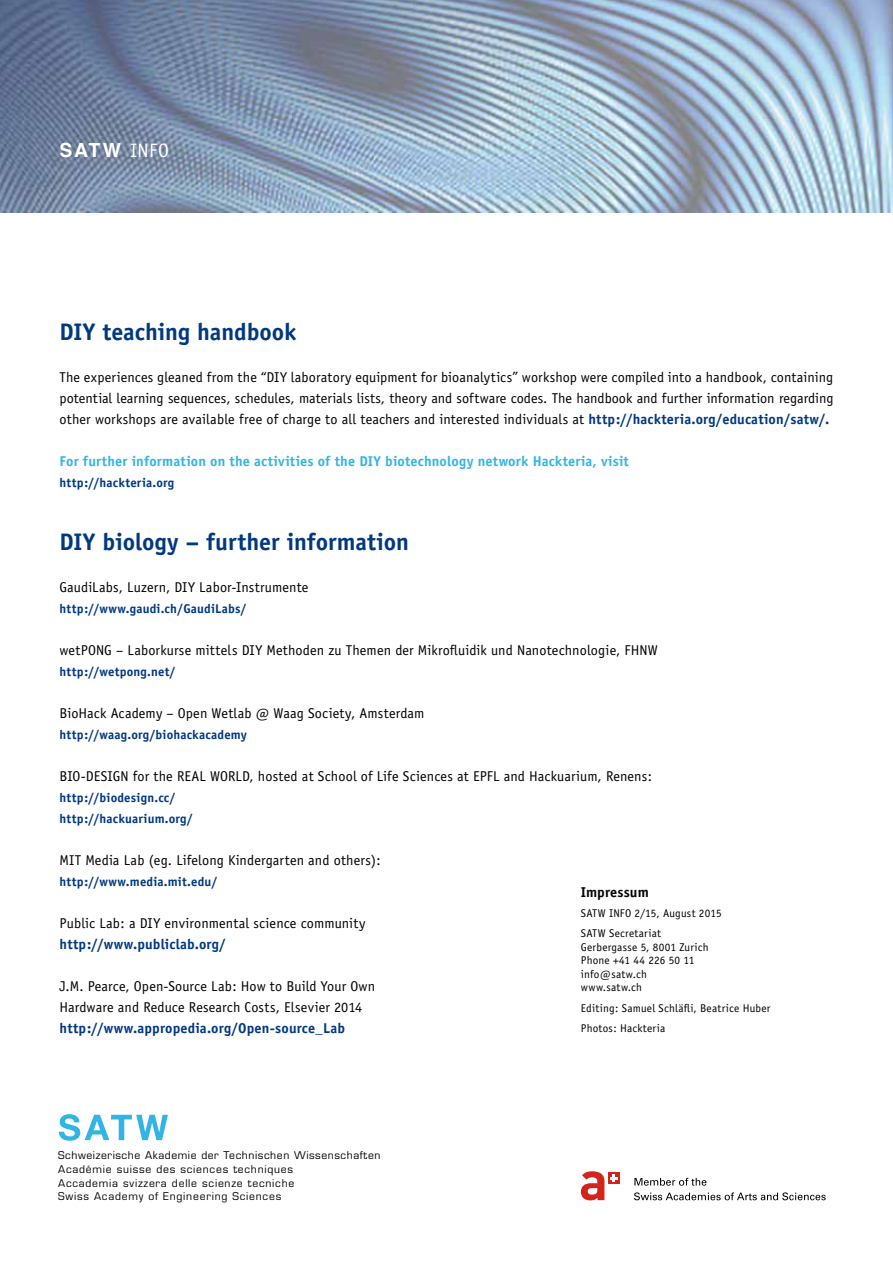
<style>
.page{position:relative;width:893px;height:1263px;background:#fff}
.page>*{position:absolute;margin:0;border:0;box-sizing:border-box;transform-origin:0 0}
.t1{font:700 24px "Officina Sans";letter-spacing:-.005em;color:#003882}
.t2{font:700 19.5px "Helvetica";color:#fff}
.t3{font:14.25px/21px "Officina Sans";letter-spacing:.01em;color:#000;text-align:justify}
.t4{font:700 14.25px "Officina Sans";letter-spacing:.01em;color:#32b5e4}
.t5{font:700 14.25px "Officina Sans";letter-spacing:.01em;color:#003882}
.t6{font:700 14.25px "Officina Sans";letter-spacing:.01em;color:#000}
.t7{font:700 12.75px/21px "Officina Sans";letter-spacing:.015em;color:#003882}
.t8{font:11.25px/13.5px "Officina Sans";letter-spacing:.02em;color:#000}
.t9{font:10.35px/13.6px "Eurostile";letter-spacing:.075em;color:#000}
.s1{font-family:"Officina Sans";font-weight:400}
.s2{font-weight:700;color:#003882}
</style>
<div class="page">
<img style="left:0;top:0;width:893px;height:213px">
<svg style="left:59px;top:1114px;width:109px;height:27px"></svg>
<div style="left:608px;top:1172px;width:11px;height:11px;background:#d2241c"></div>
<svg style="left:610px;top:1174px;width:7px;height:8px"></svg>
<svg style="left:634px;top:1178px;width:72px;height:8px"></svg>
<svg style="left:634px;top:1192px;width:192px;height:8px"></svg>
<svg style="left:581px;top:1171px;width:23px;height:29px"></svg>
<h2 class="t2" style="left:60px;top:134px;width:111px">SATW <span class="s1">INFO</span></h2>
<h1 class="t1" style="left:60px;top:317px;width:239px">DIY teaching handbook</h1>
<p class="t3" style="left:60px;top:366px;width:775px">The experiences gleaned from the “DIY laboratory equipment for bioanalytics” workshop were compiled into a handbook, containing potential learning sequences, schedules, materials lists, theory and software codes. The handbook and further information regarding other workshops are available free of charge to all teachers and interested individuals at <span class="s2">http://hackteria.org/education/satw/.</span></p>
<p class="t4" style="left:60px;top:452px;width:571px">For further information on the activities of the DIY biotechnology network Hackteria, visit</p>
<p class="t7" style="left:60px;top:472px;width:116px">http://hackteria.org</p>
<h1 class="t1" style="left:60px;top:527px;width:351px">DIY biology – further information</h1>
<p class="t3" style="left:60px;top:576px;width:251px">GaudiLabs, Luzern, DIY Labor-Instrumente</p>
<p class="t7" style="left:60px;top:598px;width:189px">http://www.gaudi.ch/GaudiLabs/</p>
<p class="t3" style="left:60px;top:639px;width:600px">wetPONG – Laborkurse mittels DIY Methoden zu Themen der Mikrofluidik und Nanotechnologie, FHNW</p>
<p class="t7" style="left:60px;top:661px;width:118px">http://wetpong.net/</p>
<p class="t3" style="left:60px;top:702px;width:366px">BioHack Academy – Open Wetlab @ Waag Society, Amsterdam</p>
<p class="t7" style="left:60px;top:724px;width:189px">http://waag.org/biohackacademy</p>
<p class="t3" style="left:60px;top:765px;width:594px">BIO-DESIGN for the REAL WORLD, hosted at School of Life Sciences at EPFL and Hackuarium, Renens:</p>
<p class="t7" style="left:60px;top:787px;width:135px">http://biodesign.cc/ http://hackuarium.org/</p>
<p class="t3" style="left:60px;top:849px;width:323px">MIT Media Lab (eg. Lifelong Kindergarten and others):</p>
<p class="t7" style="left:60px;top:871px;width:159px">http://www.media.mit.edu/</p>
<p class="t3" style="left:60px;top:912px;width:307px">Public Lab: a DIY environmental science community</p>
<p class="t5" style="left:60px;top:935px;width:168px">http://www.publiclab.org/</p>
<p class="t3" style="left:60px;top:975px;width:317px">J.M. Pearce, Open-Source Lab: How to Build Your Own<br>Hardware and Reduce Research Costs, Elsevier 2014</p>
<p class="t5" style="left:60px;top:1019px;width:287px">http://www.appropedia.org/Open-source_Lab</p>
<p class="t6" style="left:581px;top:883px;width:69px">Impressum</p>
<p class="t8" style="left:581px;top:903px;width:142px;line-height:20.2px">SATW INFO 2/15, August 2015<br>SATW Secretariat</p>
<p class="t8" style="left:581px;top:940px;width:129px">Gerbergasse 5, 8001 Zurich<br>Phone +41 44 226 50 11 info@satw.ch www.satw.ch</p>
<p class="t8" style="left:581px;top:998px;width:191px;line-height:20.2px">Editing: Samuel Schläfli, Beatrice Huber<br>Photos: Hackteria</p>
<p class="t9" style="left:58px;top:1148px;width:324px">Schweizerische Akademie der Technischen Wissenschaften Académie suisse des sciences techniques<br>Accademia svizzera delle scienze tecniche<br>Swiss Academy of Engineering Sciences</p>
</div>
